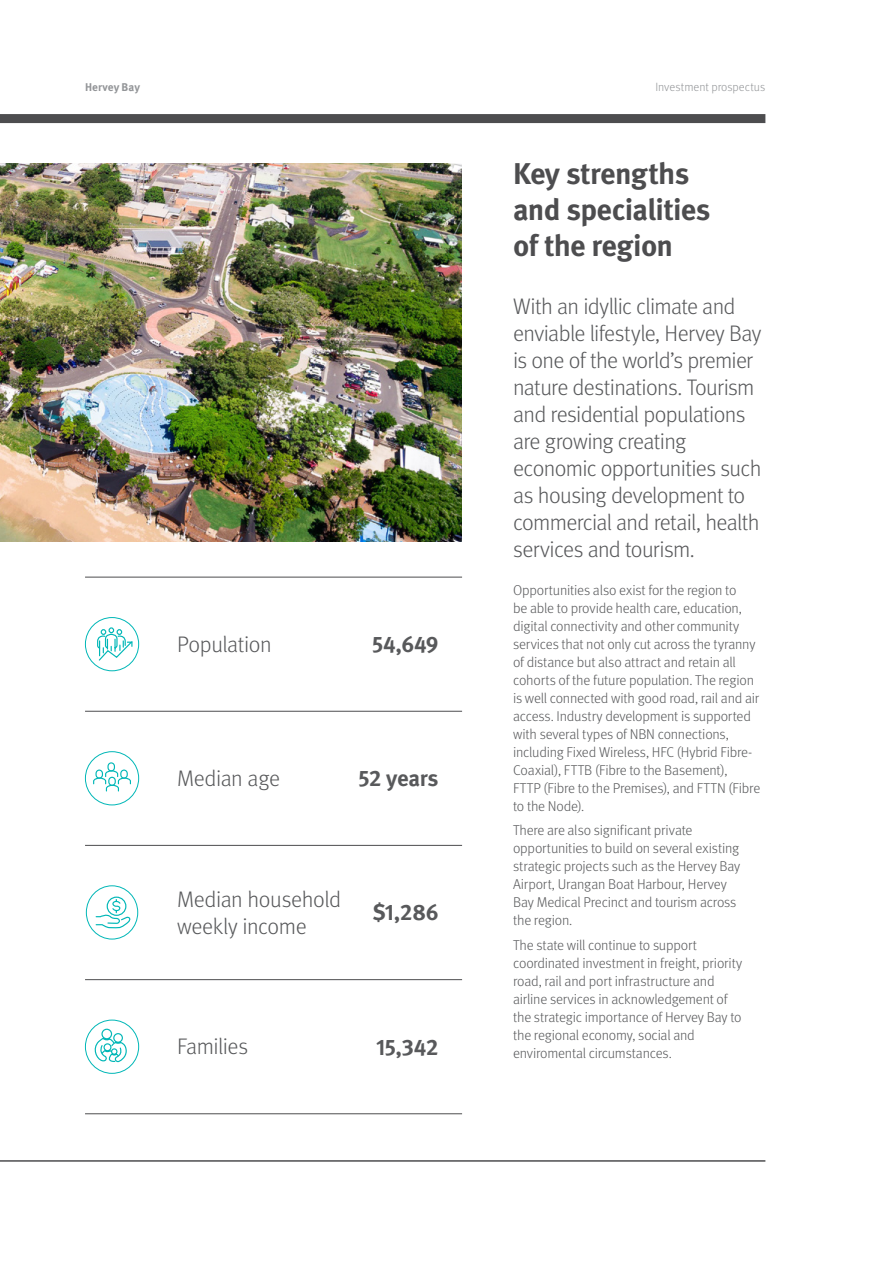
<style>
.page{position:relative;width:893px;height:1263px;background:#fff}
.page>*{position:absolute;margin:0;border:0;box-sizing:border-box;transform-origin:0 0}
.t1{font:700 30px/36px "Meta Pro";letter-spacing:-.025em;color:#4d4d4f}
.t2{font:300 22.5px/27px "Meta Pro";letter-spacing:-.03em;color:#58595b}
.t3{font:700 22.5px "Meta Pro";letter-spacing:-.015em;color:#58595b}
.t4{font:300 14.25px/18px "Meta Pro";letter-spacing:-.015em;color:#58595b}
.t5{font:300 12px "Meta Pro";color:#939598}
.t6{font:700 11.25px "Meta Pro";letter-spacing:.005em;color:#939598}
</style>
<div class="page">
<div style="left:0;top:114px;width:765px;height:9px;background:#4d4d4f"></div>
<hr style="left:0;top:1160px;width:765px;height:2px;background:#4d4d4f">
<img style="left:0;top:164px;width:462px;height:378px">
<div style="left:85px;top:751px;width:54px;height:54px;border:1px solid #00b7b7;border-radius:50%"></div>
<svg style="left:93px;top:762px;width:38px;height:29px"></svg>
<div style="left:85px;top:617px;width:54px;height:54px;border:1px solid #00b7b7;border-radius:50%"></div>
<svg style="left:97px;top:627px;width:37px;height:35px"></svg>
<div style="left:86px;top:885px;width:52px;height:54px;border:1px solid #00b7b7;border-radius:50%"></div>
<svg style="left:95px;top:896px;width:36px;height:33px"></svg>
<hr style="left:85px;top:577px;width:377px;height:1px;background:#4d4d4f">
<hr style="left:85px;top:711px;width:377px;height:1px;background:#4d4d4f">
<hr style="left:85px;top:845px;width:377px;height:1px;background:#4d4d4f">
<hr style="left:85px;top:979px;width:377px;height:1px;background:#4d4d4f">
<hr style="left:85px;top:1113px;width:377px;height:1px;background:#4d4d4f">
<div style="left:85px;top:1020px;width:54px;height:54px;border:1px solid #00b7b7;border-radius:50%"></div>
<svg style="left:92px;top:1028px;width:35px;height:35px"></svg>
<p class="t6" style="left:85px;top:79px;width:57px">Hervey Bay</p>
<p class="t5" style="left:655px;top:79px;width:112px">Investment prospectus</p>
<h2 class="t2" style="left:177px;top:629px;width:96px">Population</h2>
<h2 class="t3" style="left:372px;top:627px;width:68px">54,649</h2>
<h2 class="t2" style="left:177px;top:764px;width:104px">Median age</h2>
<h2 class="t3" style="left:358px;top:761px;width:82px">52 years</h2>
<h2 class="t2" style="left:177px;top:884px;width:165px">Median household weekly income</h2>
<h2 class="t3" style="left:372px;top:895px;width:68px">$1,286</h2>
<h2 class="t2" style="left:177px;top:1032px;width:72px">Families</h2>
<h2 class="t3" style="left:376px;top:1029px;width:64px">15,342</h2>
<h1 class="t1" style="left:513px;top:154px;width:199px">Key strengths and specialities of the region</h1>
<p class="t2" style="left:513px;top:292px;width:250px">With an idyllic climate and enviable lifestyle, Hervey Bay is one of the world’s premier nature destinations. Tourism and residential populations are growing creating economic opportunities such as housing development to commercial and retail, health services and tourism.</p>
<p class="t4" style="left:513px;top:580px;width:249px">Opportunities also exist for the region to<br>be able to provide health care, education, digital connectivity and other community services that not only cut across the tyranny of distance but also attract and retain all cohorts of the future population. The region is well connected with good road, rail and air access. Industry development is supported with several types of NBN connections, including Fixed Wireless, HFC (Hybrid Fibre-Coaxial), FTTB (Fibre to the Basement),<br>FTTP (Fibre to the Premises), and FTTN (Fibre to the Node).</p>
<p class="t4" style="left:513px;top:821px;width:229px">There are also significant private opportunities to build on several existing strategic projects such as the Hervey Bay Airport, Urangan Boat Harbour, Hervey Bay Medical Precinct and tourism across the region.</p>
<p class="t4" style="left:513px;top:935px;width:231px">The state will continue to support coordinated investment in freight, priority road, rail and port infrastructure and airline services in acknowledgement of the strategic importance of Hervey Bay to the regional economy, social and enviromental circumstances.</p>
</div>
